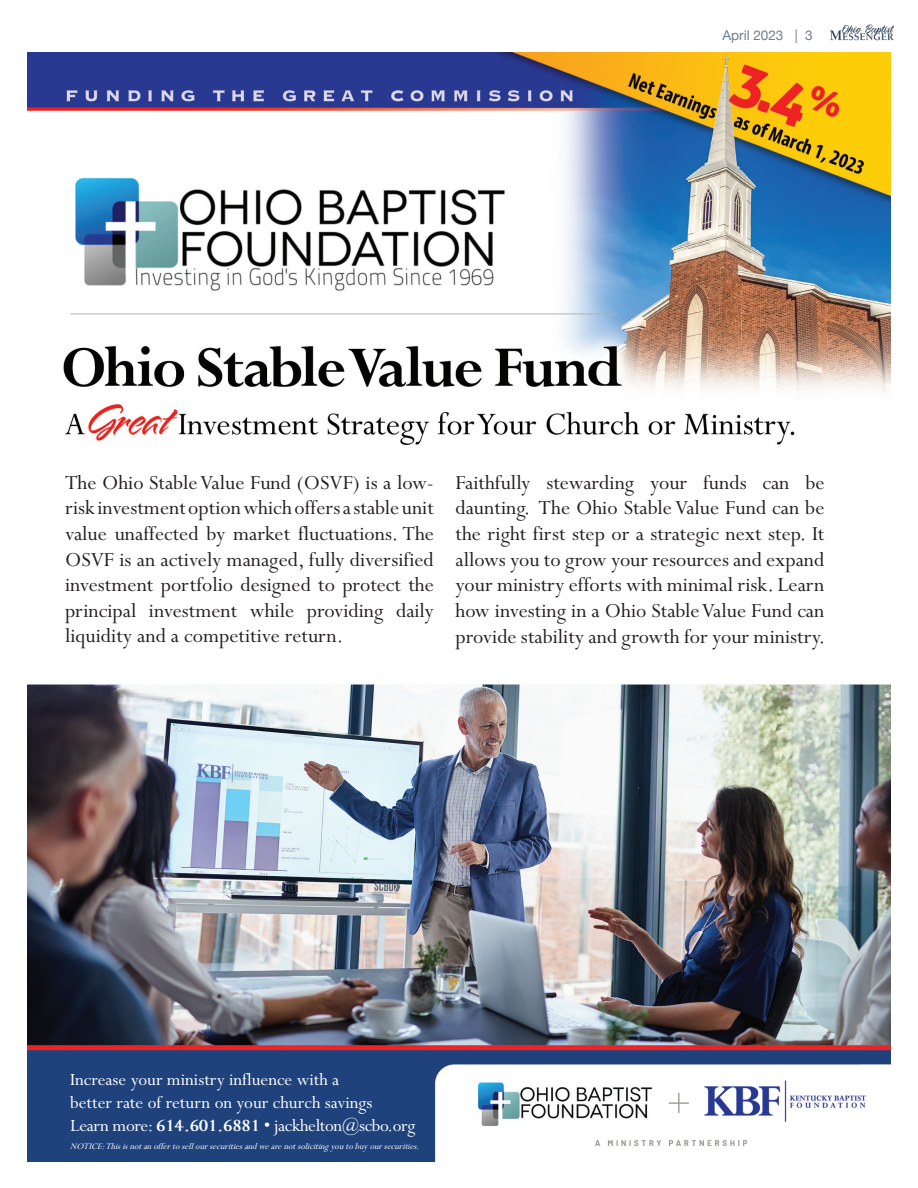
<style>
.page{position:relative;width:918px;height:1188px;background:#fff}
.page>*{position:absolute;margin:0;border:0;box-sizing:border-box;transform-origin:0 0}
.t1{font:22.35px/25.7px "Perpetua";color:#231f20;text-align:justify}
.t2{font:19.2px/23.1px "Perpetua";color:#fff}
.t3{font:13.5px "Helvetica Neue";color:#6c7e8f}
.t4{font:italic 9.6px "Perpetua";color:#fff}
.s1{font-weight:700}
</style>
<div class="page">
<img style="left:830px;top:24px;width:64px;height:16px">
<img style="left:27px;top:52px;width:864px;height:1109px">
<hr style="left:70px;top:314px;width:548px;height:1px;background:#b0b1b5">
<p class="t3" style="left:722px;top:25px;width:92px">April 2023 | 3</p>
<p class="t1" style="left:65px;top:470px;width:370px">The Ohio Stable Value Fund (OSVF) is a low&shy;risk investment option which offers a stable unit value unaffected by market fluctuations. The OSVF is an actively managed, fully diversified investment portfolio designed to protect the principal investment while providing daily liquidity and a competitive return.</p>
<p class="t1" style="left:456px;top:470px;width:371px">Faithfully stewarding your funds can be daunting. The Ohio Stable Value Fund can be the right first step or a strategic next step. It allows you to grow your resources and expand your ministry efforts with minimal risk. Learn how investing in a Ohio Stable Value Fund can provide stability and growth for your ministry.</p>
<p class="t2" style="left:70px;top:1069px;width:347px">Increase your ministry influence with a<br>better rate of return on your church savings<br>Learn more: <span class="s1">614.601.6881</span> • jackhelton@scbo.org</p>
<p class="t4" style="left:70px;top:1141px;width:353px">NOTICE:Thisisnotanoffertoselloursecuritiesandwearenotsolicitingyoutobuyoursecurities.</p>
</div>
